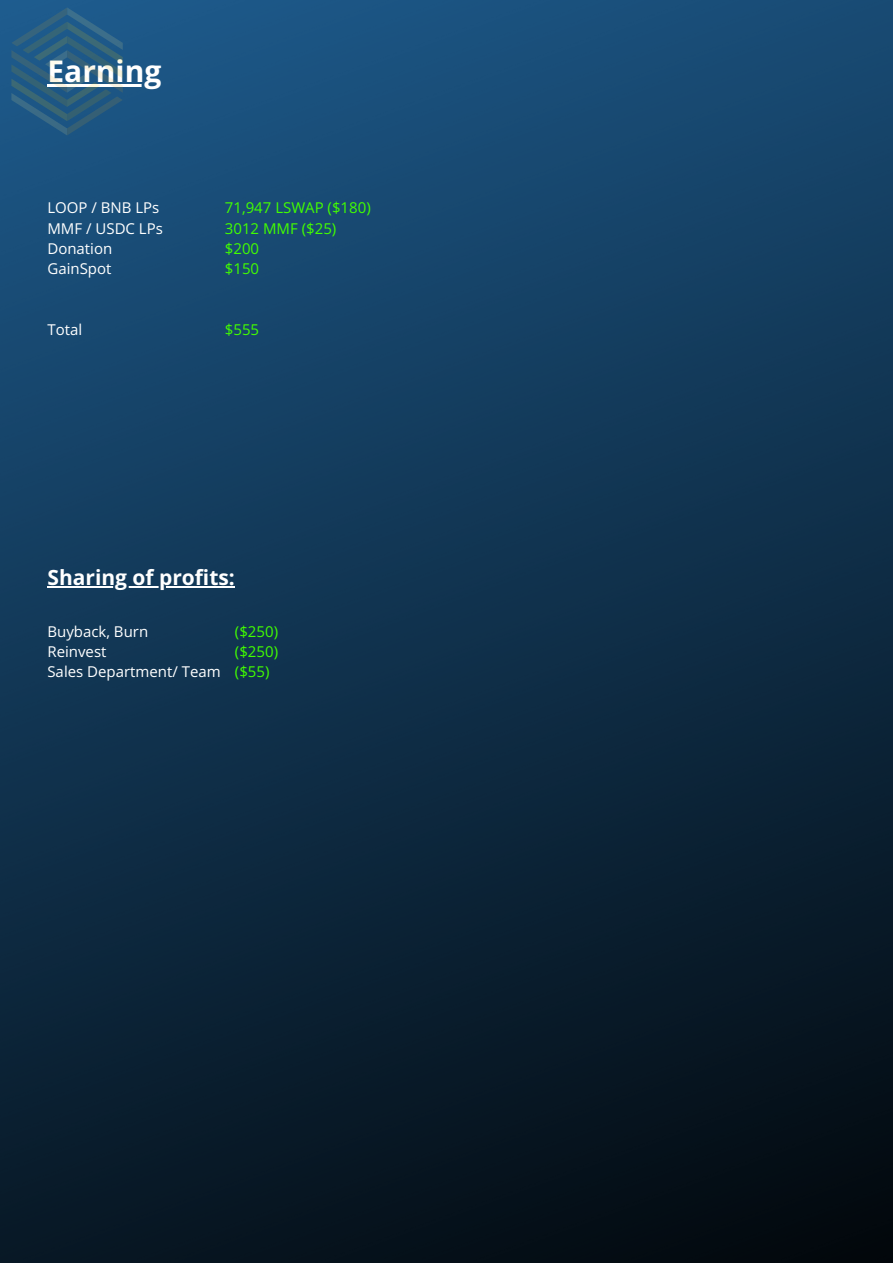
<style>
.page{position:relative;width:893px;height:1264px;background:#fff}
.page>*{position:absolute;margin:0;border:0;box-sizing:border-box;transform-origin:0 0}
.t1{font:700 30px "Open Sans Hebrew";color:#fff}
.t2{font:700 21px "Open Sans Hebrew";color:#fff}
.t3{font:15px/20.2px "Open Sans Hebrew";color:#fff}
.t4{font:15px/20.2px "Open Sans Hebrew";color:#42ff00}
</style>
<div class="page">
<img style="left:0;top:0;width:892px;height:1262px">
<hr style="left:47px;top:84px;width:114px;height:3px;background:#fff">
<svg style="left:11px;top:7px;width:112px;height:128px;background:#295e83"></svg>
<hr style="left:47px;top:586px;width:188px;height:1px;background:#fff">
<h1 class="t1" style="left:47px;top:50px;width:115px">Earning</h1>
<p class="t3" style="left:47px;top:197px;width:117px">LOOP / BNB LPs<br>MMF / USDC LPs<br>Donation<br>GainSpot</p>
<p class="t3" style="left:47px;top:319px;width:36px">Total</p>
<p class="t4" style="left:225px;top:197px;width:147px">71,947 LSWAP ($180)<br>3012 MMF ($25) $200<br>$150</p>
<p class="t4" style="left:225px;top:319px;width:36px">$555</p>
<h2 class="t2" style="left:47px;top:562px;width:189px">Sharing of profits:</h2>
<p class="t3" style="left:47px;top:621px;width:175px">Buyback, Burn<br>Reinvest<br>Sales Department/ Team</p>
<p class="t4" style="left:235px;top:621px;width:45px;text-align:justify">($250) ($250) ($55)</p>
</div>
